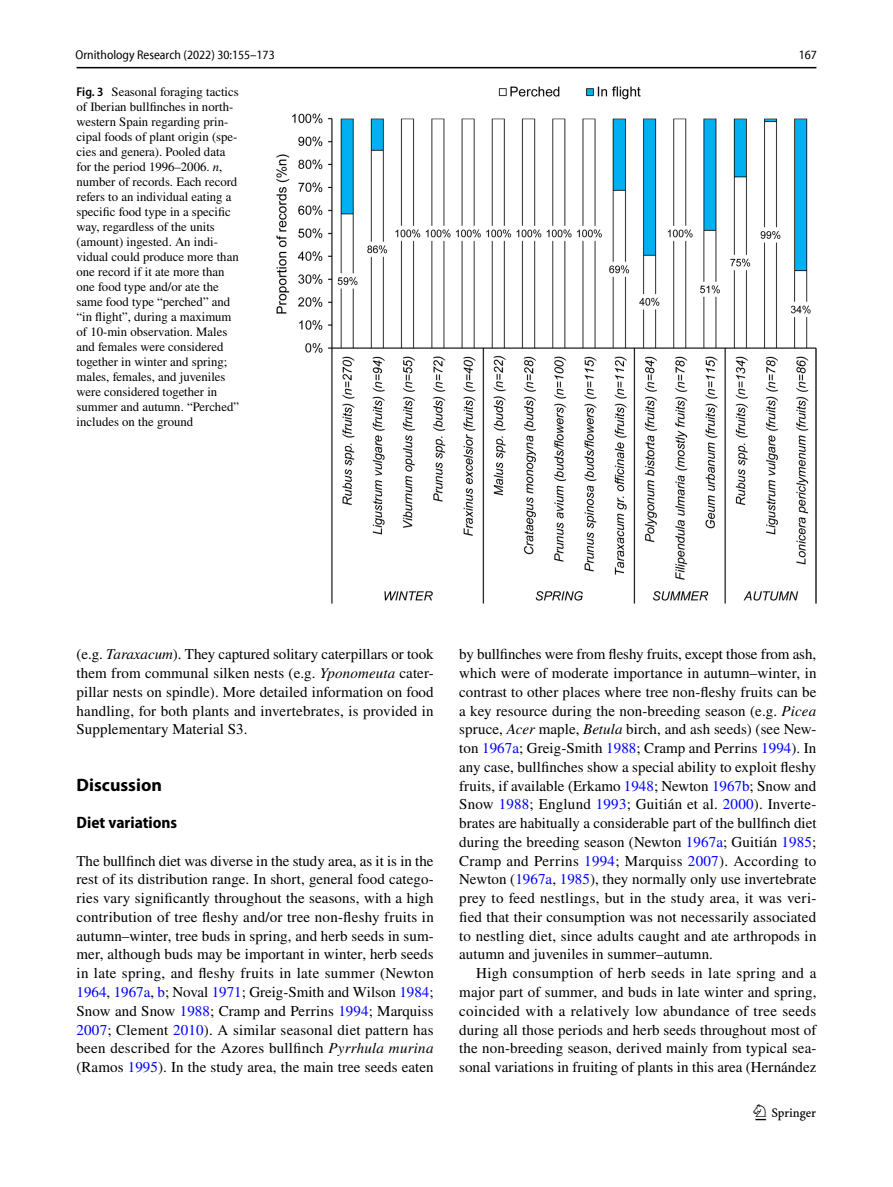
<style>
.page{position:relative;width:893px;height:1187px;background:#fff}
.page>*{position:absolute;margin:0;border:0;box-sizing:border-box;transform-origin:0 0}
.t1{font:22.5px "Springnew Regular 3";color:#000}
.t2{font:700 18px "Myriad Pro";color:#000}
.t3{font:700 semi-condensed 16.5px "Myriad Pro";color:#000}
.t4{font:15px/18.8px "STIX";letter-spacing:.005em;color:#000;text-align:justify}
.t5{font:12.75px/15px "STIX";color:#000}
.t6{font:semi-condensed 12.75px "Myriad Pro Unic";color:#000}
.s1{font-family:"Myriad Pro";font-weight:600;font-stretch:semi-condensed}
.s2{font-style:italic}
.s3{color:#00f}
</style>
<div class="page">
<hr style="left:77px;top:67px;width:739px;height:1px;background:#000">
<img style="left:276px;top:87px;width:540px;height:517px">
<p class="t6" style="left:76px;top:50px;width:201px">Ornithology Research (2022) 30:155–173</p>
<p class="t6" style="left:799px;top:50px;width:20px">167</p>
<p class="t5" style="left:77px;top:85px;width:164px"><span class="s1">Fig. 3</span> Seasonal foraging tactics of Iberian bullfinches in north&shy;western Spain regarding prin&shy;cipal foods of plant origin (spe&shy;cies and genera). Pooled data for the period 1996–2006. <span class="s2">n</span>, number of records. Each record refers to an individual eating a specific food type in a specific way, regardless of the units (amount) ingested. An indi&shy;vidual could produce more than one record if it ate more than one food type and/or ate the same food type “perched” and “in flight”, during a maximum of 10-min observation. Males and females were considered together in winter and spring; males, females, and juveniles were considered together in summer and autumn. “Perched” includes on the ground</p>
<p class="t4" style="left:77px;top:646px;width:359px">(e.g. <span class="s2">Taraxacum</span>). They captured solitary caterpillars or took them from communal silken nests (e.g. <span class="s2">Yponomeuta</span> cater&shy;pillar nests on spindle). More detailed information on food handling, for both plants and invertebrates, is provided in Supplementary Material S3.</p>
<p class="t2" style="left:77px;top:772px;width:87px">Discussion</p>
<p class="t3" style="left:77px;top:813px;width:102px">Diet variations</p>
<p class="t4" style="left:77px;top:852px;width:359px">The bullfinch diet was diverse in the study area, as it is in the rest of its distribution range. In short, general food catego&shy;ries vary significantly throughout the seasons, with a high contribution of tree fleshy and/or tree non-fleshy fruits in autumn–winter, tree buds in spring, and herb seeds in sum&shy;mer, although buds may be important in winter, herb seeds in late spring, and fleshy fruits in late summer (Newton <span class="s3">1964</span>, <span class="s3">1967a</span>, <span class="s3">b</span>; Noval <span class="s3">1971</span>; Greig-Smith and Wilson <span class="s3">1984</span>; Snow and Snow <span class="s3">1988</span>; Cramp and Perrins <span class="s3">1994</span>; Marquiss <span class="s3">2007</span>; Clement <span class="s3">2010</span>). A similar seasonal diet pattern has been described for the Azores bullfinch <span class="s2">Pyrrhula murina </span>(Ramos <span class="s3">1995</span>). In the study area, the main tree seeds eaten</p>
<p class="t4" style="left:459px;top:646px;width:359px">by bullfinches were from fleshy fruits, except those from ash, which were of moderate importance in autumn–winter, in contrast to other places where tree non-fleshy fruits can be a key resource during the non-breeding season (e.g. <span class="s2">Picea </span>spruce, <span class="s2">Acer</span> maple, <span class="s2">Betula</span> birch, and ash seeds) (see New&shy;ton <span class="s3">1967a</span>; Greig-Smith <span class="s3">1988</span>; Cramp and Perrins <span class="s3">1994</span>). In any case, bullfinches show a special ability to exploit fleshy fruits, if available (Erkamo <span class="s3">1948</span>; Newton <span class="s3">1967b</span>; Snow and Snow <span class="s3">1988</span>; Englund <span class="s3">1993</span>; Guitián et al. <span class="s3">2000</span>). Inverte&shy;brates are habitually a considerable part of the bullfinch diet during the breeding season (Newton <span class="s3">1967a</span>; Guitián <span class="s3">1985</span>; Cramp and Perrins <span class="s3">1994</span>; Marquiss <span class="s3">2007</span>). According to Newton (<span class="s3">1967a</span>, <span class="s3">1985</span>), they normally only use invertebrate prey to feed nestlings, but in the study area, it was veri&shy;fied that their consumption was not necessarily associated to nestling diet, since adults caught and ate arthropods in autumn and juveniles in summer–autumn.</p>
<p class="t4" style="left:459px;top:964px;width:359px;text-indent:17px">High consumption of herb seeds in late spring and a major part of summer, and buds in late winter and spring, coincided with a relatively low abundance of tree seeds during all those periods and herb seeds throughout most of the non-breeding season, derived mainly from typical sea&shy;sonal variations in fruiting of plants in this area (Hernández</p>
<h1 class="t1" style="left:755px;top:1104px;width:62px">1 3</h1>
</div>
